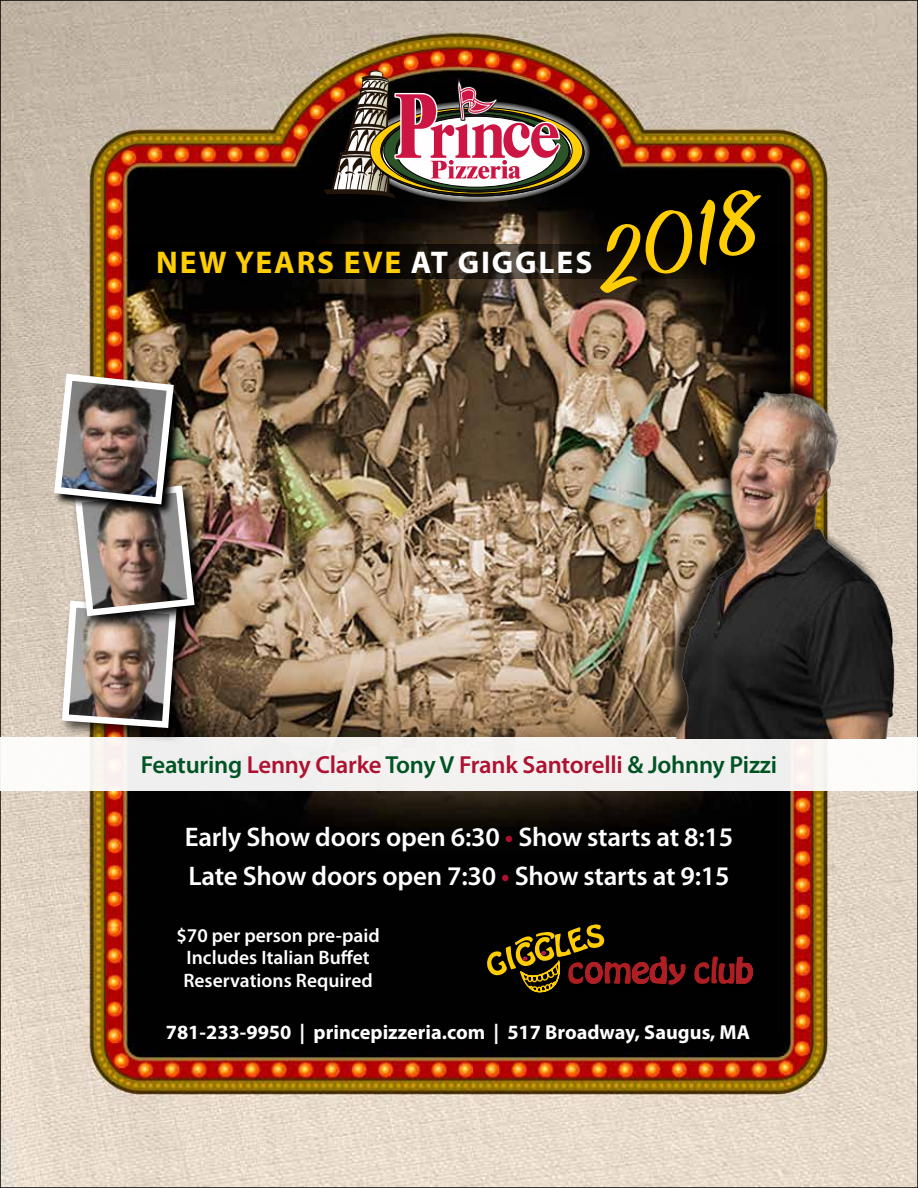
<style>
.page{position:relative;width:918px;height:1188px;background:#fff}
.page>*{position:absolute;margin:0;border:0;box-sizing:border-box;transform-origin:0 0}
.t1{font:96.9px "Sign Painter House Script";color:#ffcd03;scale:1.15 1}
.t2{font:700 31.5px "Myriad Pro";letter-spacing:.06em;color:#ffcd03}
.t3{font:600 27px/39.3px "Myriad Pro";letter-spacing:-.01em;color:#fff}
.t4{font:600 24.75px "Myriad Pro";letter-spacing:-.01em;color:#005423}
.t5{font:700 20.25px "Myriad Pro";color:#fff}
.t6{font:600 19.5px/22.5px "Myriad Pro";color:#fff;text-align:center}
.s1{color:#fff}
.s2{color:#ae1231}
</style>
<div class="page">
<img style="left:3px;top:3px;width:912px;height:1182px">
<img style="left:324px;top:69px;width:261px;height:129px">
<div style="left:486px;top:923px;width:274px;height:76px;background:#000"></div>
<svg style="left:487px;top:924px;width:199px;height:68px"></svg>
<svg style="left:694px;top:956px;width:59px;height:28px"></svg>
<div style="left:0;top:737px;width:918px;height:54px;background:#f3f2f1"></div>
<div style="left:58px;top:597px;width:134px;height:147px;background:#000;opacity:.72"></div>
<svg style="left:198px;top:482px;width:12px;height:150px"></svg>
<img style="left:50px;top:370px;width:148px;height:361px">
<svg style="left:130px;top:244px;width:661px;height:35px"></svg>
<img style="left:596px;top:367px;width:318px;height:371px">
<h1 class="t1" style="left:580px;top:206px;width:146px;rotate:-16deg">2018</h1>
<p class="t2" style="left:156px;top:242px;width:438px">NEW YEARS EVE <span class="s1">AT GIGGLES</span></p>
<p class="t4" style="left:141px;top:749px;width:638px">Featuring <span class="s2">Lenny Clarke</span> Tony V <span class="s2">Frank Santorelli</span> &amp; Johnny Pizzi</p>
<p class="t3" style="left:185px;top:817px;width:550px">Early Show doors open 6:30 <span class="s2">•</span> Show starts at 8:15<br>Late Show doors open 7:30 <span class="s2">•</span> Show starts at 9:15</p>
<p class="t6" style="left:177px;top:924px;width:205px">$70 per person pre-paid<br>Includes Italian Buffet<br>Reservations Required</p>
<p class="t5" style="left:166px;top:1019px;width:586px">781-233-9950 | princepizzeria.com | 517 Broadway, Saugus, MA</p>
</div>
